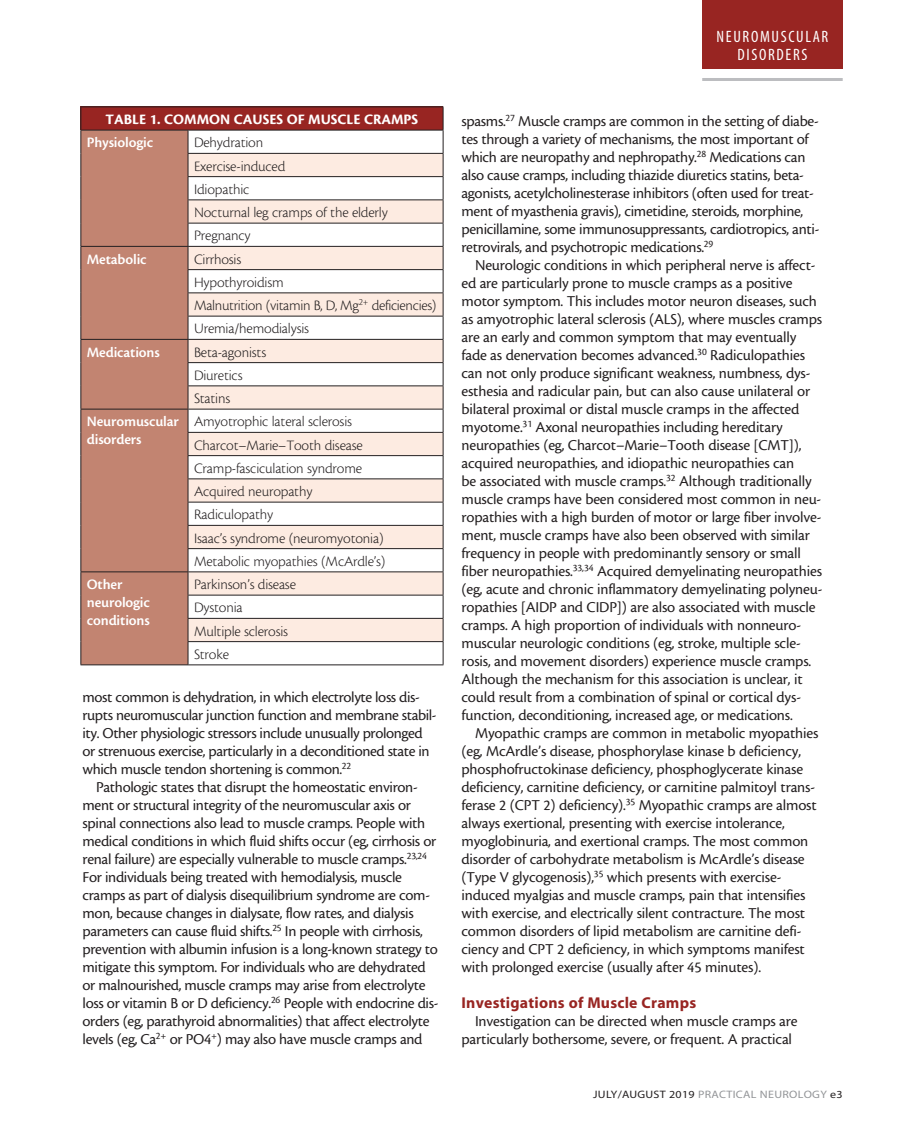
<style>
.page{position:relative;width:905px;height:1134px;background:#fff}
.page>*{position:absolute;margin:0;border:0;box-sizing:border-box;transform-origin:0 0}
.t1{font:16.5px/18.3px "Myriad MM 400 300";letter-spacing:.1em;color:#fff;text-align:center}
.body{font:15.75px/18px "Cronos MM 408 10";letter-spacing:-.01em;color:#231f20}
.subhead{font:15.75px "Myriad MM 700 600";letter-spacing:.015em;color:#982522}
.table_body{font:15px "Cronos MM 250 10";letter-spacing:-.01em;color:#231f20}
.Table_Subhead{font:15px/18px "Cronos MM 574 10";letter-spacing:-.01em;color:#fff}
.sidebar_h1{font:15px "Cronos MM 700 10";color:#fff}
.t2{font:10.8px "Myriad MM 400 600";letter-spacing:.025em;color:#939598;scale:1.11 1}
.s1{color:#231f20}
</style>
<div class="page">
<div style="left:702px;top:0;width:140px;height:69px;background:#982522"></div>
<hr style="left:702px;top:78px;width:140px;height:3px;background:#bcbdc0">
<div style="left:81px;top:107px;width:362px;height:23px;background:#982522"></div>
<div style="left:81px;top:131px;width:107px;height:533px;background:#c28471"></div>
<svg style="left:189px;top:154px;width:253px;height:487px;fill:#fdebe1"></svg>
<hr style="left:80px;top:106px;width:108px;height:1px;background:#231f20">
<hr style="left:188px;top:106px;width:255px;height:1px;background:#231f20">
<hr style="left:80px;top:130px;width:108px;height:1px;background:#231f20">
<hr style="left:188px;top:130px;width:255px;height:1px;background:#231f20">
<hr style="left:188px;top:153px;width:255px;height:1px;background:#231f20">
<hr style="left:188px;top:176px;width:255px;height:1px;background:#231f20">
<hr style="left:188px;top:200px;width:255px;height:1px;background:#231f20">
<hr style="left:188px;top:223px;width:255px;height:1px;background:#231f20">
<hr style="left:80px;top:246px;width:108px;height:1px;background:#231f20">
<hr style="left:188px;top:246px;width:255px;height:1px;background:#231f20">
<hr style="left:188px;top:269px;width:255px;height:1px;background:#231f20">
<hr style="left:188px;top:292px;width:255px;height:1px;background:#231f20">
<hr style="left:188px;top:316px;width:255px;height:1px;background:#231f20">
<hr style="left:80px;top:339px;width:108px;height:1px;background:#231f20">
<hr style="left:188px;top:339px;width:255px;height:1px;background:#231f20">
<hr style="left:188px;top:362px;width:255px;height:1px;background:#231f20">
<hr style="left:188px;top:386px;width:255px;height:1px;background:#231f20">
<hr style="left:80px;top:409px;width:108px;height:1px;background:#231f20">
<hr style="left:188px;top:409px;width:255px;height:1px;background:#231f20">
<hr style="left:188px;top:432px;width:255px;height:1px;background:#231f20">
<hr style="left:188px;top:455px;width:255px;height:1px;background:#231f20">
<hr style="left:188px;top:478px;width:255px;height:1px;background:#231f20">
<hr style="left:188px;top:502px;width:255px;height:1px;background:#231f20">
<hr style="left:188px;top:525px;width:255px;height:1px;background:#231f20">
<hr style="left:188px;top:548px;width:255px;height:1px;background:#231f20">
<hr style="left:80px;top:572px;width:108px;height:1px;background:#231f20">
<hr style="left:188px;top:572px;width:255px;height:1px;background:#231f20">
<hr style="left:188px;top:595px;width:255px;height:1px;background:#231f20">
<hr style="left:188px;top:618px;width:255px;height:1px;background:#231f20">
<svg style="left:80px;top:107px;width:1px;height:557px"></svg>
<hr style="left:188px;top:641px;width:255px;height:1px;background:#231f20">
<svg style="left:188px;top:130px;width:1px;height:534px"></svg>
<svg style="left:442px;top:107px;width:1px;height:557px"></svg>
<hr style="left:80px;top:664px;width:108px;height:1px;background:#231f20">
<hr style="left:188px;top:664px;width:255px;height:1px;background:#231f20">
<p class="sidebar_h1" style="left:105px;top:112px;width:314px">TABLE 1. COMMON CAUSES OF MUSCLE CRAMPS</p>
<p class="Table_Subhead" style="left:87px;top:134px;width:68px">Physiologic</p>
<p class="table_body" style="left:194px;top:135px;width:71px">Dehydration</p>
<p class="table_body" style="left:194px;top:158px;width:93px">Exercise-induced</p>
<p class="table_body" style="left:194px;top:181px;width:57px">Idiopathic</p>
<p class="table_body" style="left:194px;top:205px;width:195px">Nocturnal leg cramps of the elderly</p>
<p class="table_body" style="left:194px;top:228px;width:58px">Pregnancy</p>
<p class="Table_Subhead" style="left:87px;top:250px;width:61px">Metabolic</p>
<p class="table_body" style="left:194px;top:251px;width:49px">Cirrhosis</p>
<p class="table_body" style="left:194px;top:274px;width:91px">Hypothyroidism</p>
<p class="table_body" style="left:194px;top:298px;width:244px">Malnutrition (vitamin B, D, Mg<sup>2+</sup> deficiencies)</p>
<p class="table_body" style="left:194px;top:321px;width:116px">Uremia/hemodialysis</p>
<p class="Table_Subhead" style="left:87px;top:343px;width:75px">Medications</p>
<p class="table_body" style="left:194px;top:344px;width:74px">Beta-agonists</p>
<p class="table_body" style="left:194px;top:367px;width:50px">Diuretics</p>
<p class="table_body" style="left:194px;top:391px;width:38px">Statins</p>
<p class="Table_Subhead" style="left:87px;top:413px;width:94px">Neuromuscular disorders</p>
<p class="table_body" style="left:194px;top:414px;width:159px">Amyotrophic lateral sclerosis</p>
<p class="table_body" style="left:194px;top:437px;width:170px">Charcot–Marie–Tooth disease</p>
<p class="table_body" style="left:194px;top:460px;width:170px">Cramp-fasciculation syndrome</p>
<p class="table_body" style="left:194px;top:484px;width:120px">Acquired neuropathy</p>
<p class="table_body" style="left:194px;top:507px;width:81px">Radiculopathy</p>
<p class="table_body" style="left:194px;top:530px;width:191px">Isaac’s syndrome (neuromyotonia)</p>
<p class="table_body" style="left:194px;top:553px;width:193px">Metabolic myopathies (McArdle’s)</p>
<p class="Table_Subhead" style="left:87px;top:576px;width:65px">Other neurologic conditions</p>
<p class="table_body" style="left:194px;top:577px;width:103px">Parkinson’s disease</p>
<p class="table_body" style="left:194px;top:600px;width:50px">Dystonia</p>
<p class="table_body" style="left:194px;top:623px;width:96px">Multiple sclerosis</p>
<p class="table_body" style="left:194px;top:646px;width:37px">Stroke</p>
<p class="body" style="left:82px;top:688px;width:355px">most common is dehydration, in which electrolyte loss dis&shy;rupts neuromuscular junction function and membrane stabil&shy;ity. Other physiologic stressors include unusually prolonged or strenuous exercise, particularly in a deconditioned state in which muscle tendon shortening is common.<sup>22</sup></p>
<p class="body" style="left:82px;top:778px;width:357px;text-indent:14px">Pathologic states that disrupt the homeostatic environ&shy;ment or structural integrity of the neuromuscular axis or spinal connections also lead to muscle cramps. People with medical conditions in which fluid shifts occur (eg, cirrhosis or renal failure) are especially vulnerable to muscle cramps.<sup>23,24<br></sup>For individuals being treated with hemodialysis, muscle cramps as part of dialysis disequilibrium syndrome are com&shy;mon, because changes in dialysate, flow rates, and dialysis parameters can cause fluid shifts.<sup>25</sup> In people with cirrhosis, prevention with albumin infusion is a long-known strategy to mitigate this symptom. For individuals who are dehydrated or malnourished, muscle cramps may arise from electrolyte loss or vitamin B or D deficiency.<sup>26</sup> People with endocrine dis&shy;orders (eg, parathyroid abnormalities) that affect electrolyte levels (eg, Ca<sup>2+</sup> or PO4<sup>+</sup>) may also have muscle cramps and</p>
<p class="t1" style="left:716px;top:28px;width:113px">NEUROMUSCULAR<br>DISORDERS</p>
<p class="body" style="left:461px;top:112px;width:359px">spasms.<sup>27</sup> Muscle cramps are common in the setting of diabe&shy;tes through a variety of mechanisms, the most important of which are neuropathy and nephropathy.<sup>28</sup> Medications can also cause cramps, including thiazide diuretics statins, beta&shy;agonists, acetylcholinesterase inhibitors (often used for treat&shy;ment of myasthenia gravis), cimetidine, steroids, morphine, penicillamine, some immunosuppressants, cardiotropics, anti&shy;retrovirals, and psychotropic medications.<sup>29</sup></p>
<p class="body" style="left:461px;top:256px;width:362px;text-indent:14px">Neurologic conditions in which peripheral nerve is affect&shy;ed are particularly prone to muscle cramps as a positive motor symptom. This includes motor neuron diseases, such as amyotrophic lateral sclerosis (ALS), where muscles cramps are an early and common symptom that may eventually fade as denervation becomes advanced.<sup>30</sup> Radiculopathies can not only produce significant weakness, numbness, dys&shy;esthesia and radicular pain, but can also cause unilateral or bilateral proximal or distal muscle cramps in the affected myotome.<sup>31</sup> Axonal neuropathies including hereditary neuropathies (eg, Charcot–Marie–Tooth disease [CMT]), acquired neuropathies, and idiopathic neuropathies can<br>be associated with muscle cramps.<sup>32</sup> Although traditionally muscle cramps have been considered most common in neu&shy;ropathies with a high burden of motor or large fiber involve&shy;ment, muscle cramps have also been observed with similar frequency in people with predominantly sensory or small fiber neuropathies.<sup>33,34</sup> Acquired demyelinating neuropathies (eg, acute and chronic inflammatory demyelinating polyneu&shy;ropathies [AIDP and CIDP]) are also associated with muscle cramps. A high proportion of individuals with nonneuro&shy;muscular neurologic conditions (eg, stroke, multiple scle&shy;rosis, and movement disorders) experience muscle cramps.<br>Although the mechanism for this association is unclear, it could result from a combination of spinal or cortical dys&shy;function, deconditioning, increased age, or medications.</p>
<p class="body" style="left:461px;top:724px;width:358px;text-indent:14px">Myopathic cramps are common in metabolic myopathies (eg, McArdle’s disease, phosphorylase kinase b deficiency, phosphofructokinase deficiency, phosphoglycerate kinase deficiency, carnitine deficiency, or carnitine palmitoyl trans&shy;ferase 2 (CPT 2) deficiency).<sup>35</sup> Myopathic cramps are almost always exertional, presenting with exercise intolerance, myoglobinuria, and exertional cramps. The most common disorder of carbohydrate metabolism is McArdle’s disease (Type V glycogenosis),<sup>35</sup> which presents with exercise&shy;induced myalgias and muscle cramps, pain that intensifies with exercise, and electrically silent contracture. The most common disorders of lipid metabolism are carnitine defi&shy;ciency and CPT 2 deficiency, in which symptoms manifest with prolonged exercise (usually after 45 minutes).</p>
<p class="subhead" style="left:461px;top:995px;width:236px">Investigations of Muscle Cramps</p>
<p class="body" style="left:461px;top:1012px;width:337px;text-indent:14px">Investigation can be directed when muscle cramps are particularly bothersome, severe, or frequent. A practical</p>
<p class="t2" style="left:593px;top:1089px;width:226px"><span class="s1">JULY/AUGUST 2019</span> PRACTICAL NEUROLOGY <span class="s1">e3</span></p>
</div>
